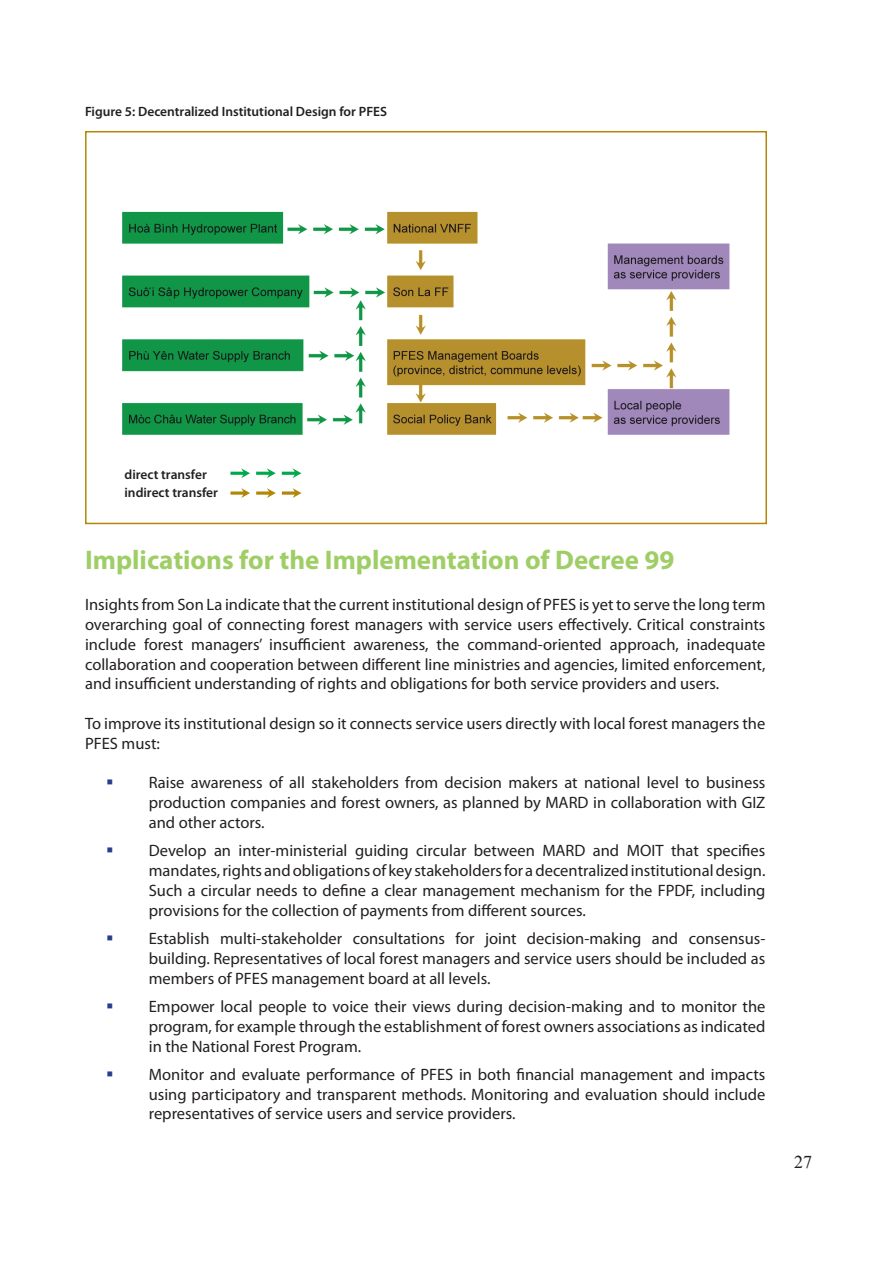
<style>
.page{position:relative;width:893px;height:1263px;background:#fff}
.page>*{position:absolute;margin:0;border:0;box-sizing:border-box;transform-origin:0 0}
.t1{font:700 27px "Myriad Pro";color:#9fce66}
.t2{font:18px "Times New Roman";color:#231f20}
.t3{font:16.5px/19.8px "Myriad Pro";color:#231f20;text-align:justify}
.t4{font:600 13.5px/18.5px "Myriad Pro";color:#231f20}
</style>
<div class="page">
<img style="left:122px;top:211px;width:608px;height:284px">
<div style="left:85px;top:131px;width:682px;height:393px;border:2px solid #b28705"></div>
<svg style="left:282px;top:468px;width:19px;height:10px"></svg>
<svg style="left:230px;top:468px;width:20px;height:10px"></svg>
<svg style="left:256px;top:468px;width:20px;height:10px"></svg>
<svg style="left:282px;top:488px;width:19px;height:10px"></svg>
<svg style="left:230px;top:488px;width:20px;height:10px"></svg>
<svg style="left:256px;top:488px;width:20px;height:10px"></svg>
<p class="t4" style="left:85px;top:102px;width:304px">Figure 5: Decentralized Institutional Design for PFES</p>
<p class="t4" style="left:124px;top:464px;width:95px">direct transfer indirect transfer</p>
<h1 class="t1" style="left:85px;top:542px;width:591px">Implications for the Implementation of Decree 99</h1>
<p class="t3" style="left:85px;top:594px;width:682px">Insights from Son La indicate that the current institutional design of PFES is yet to serve the long term overarching goal of connecting forest managers with service users effectively. Critical constraints include forest managers’ insufficient awareness, the command-oriented approach, inadequate collaboration and cooperation between different line ministries and agencies, limited enforcement, and insufficient understanding of rights and obligations for both service providers and users.</p>
<p class="t3" style="left:85px;top:713px;width:682px">To improve its institutional design so it connects service users directly with local forest managers the<br>PFES must:</p>
<p class="t3" style="left:149px;top:773px;width:618px">Raise awareness of all stakeholders from decision makers at national level to business production companies and forest owners, as planned by MARD in collaboration with GIZ and other actors.</p>
<p class="t3" style="left:149px;top:841px;width:618px">Develop an inter-ministerial guiding circular between MARD and MOIT that specifies mandates, rights and obligations of key stakeholders for a decentralized institutional design.<br>Such a circular needs to define a clear management mechanism for the FPDF, including provisions for the collection of payments from different sources.</p>
<p class="t3" style="left:149px;top:928px;width:618px">Establish multi-stakeholder consultations for joint decision-making and consensus&shy;building. Representatives of local forest managers and service users should be included as members of PFES management board at all levels.</p>
<p class="t3" style="left:149px;top:996px;width:618px">Empower local people to voice their views during decision-making and to monitor the program, for example through the establishment of forest owners associations as indicated in the National Forest Program.</p>
<p class="t3" style="left:149px;top:1064px;width:618px">Monitor and evaluate performance of PFES in both financial management and impacts using participatory and transparent methods. Monitoring and evaluation should include representatives of service users and service providers.</p>
<p class="t2" style="left:794px;top:1150px;width:19px">27</p>
</div>
